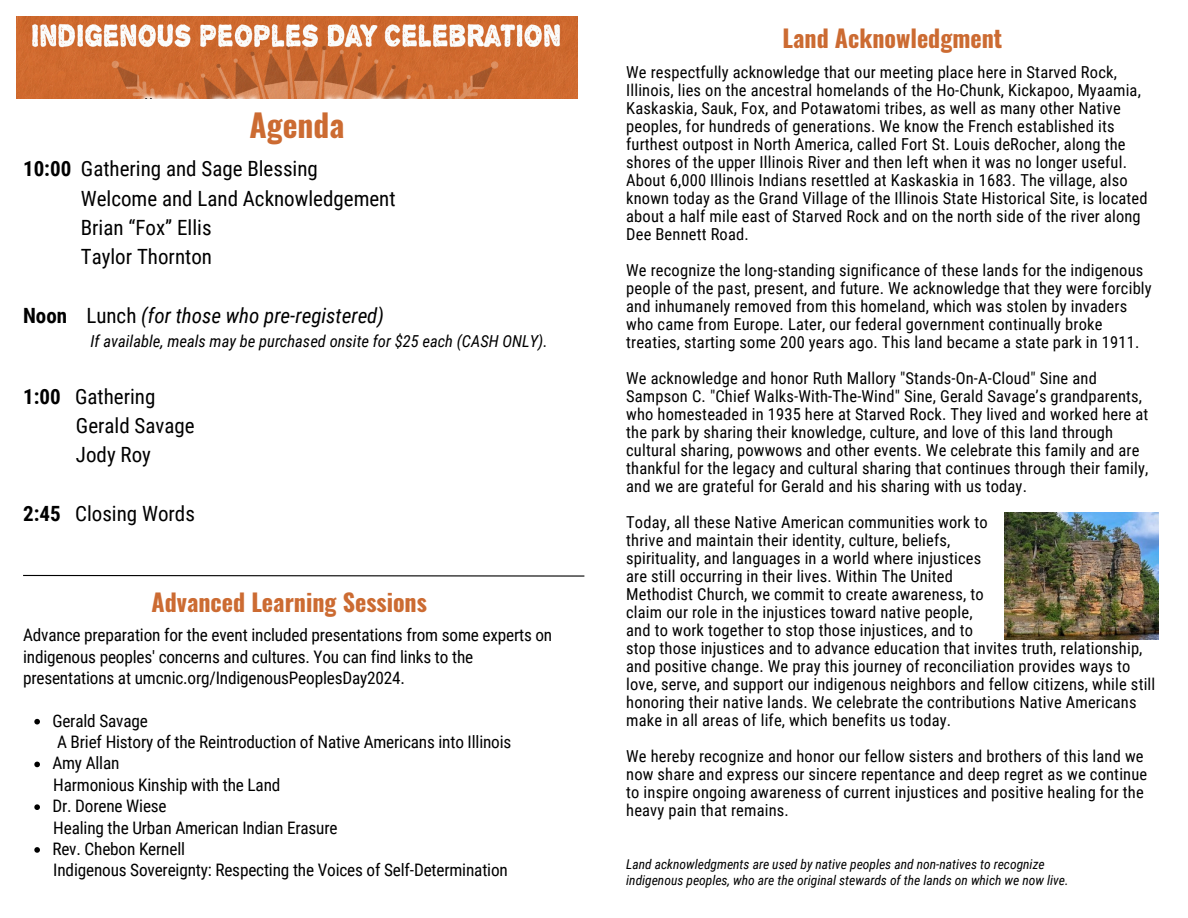
<style>
.page{position:relative;width:1188px;height:918px;background:#fff}
.page>*{position:absolute;margin:0;border:0;box-sizing:border-box;transform-origin:0 0}
.t1{font:700 31.5px "Oswald";color:#cc6b32}
.t2{font:700 24px "Oswald";color:#cc6b32}
.t3{font:21px/29.2px "Roboto Condensed";color:#000}
.t4{font:italic 21px "Roboto Condensed";color:#000}
.t5{font:17.25px/21.3px "Roboto Condensed";letter-spacing:-.01em;color:#000}
.t6{font:16.5px/18px "Roboto Condensed";letter-spacing:.01em;color:#000}
.t7{font:italic 16.5px "Roboto Condensed";color:#000}
.t8{font:italic 13.5px/15.8px "Roboto Condensed";color:#000}
.s1{font-weight:700}
.s2{font-weight:700;font-style:normal}
.s3{font-style:normal}
</style>
<div class="page">
<img style="left:16px;top:17px;width:562px;height:82px">
<img style="left:1005px;top:512px;width:154px;height:127px">
<svg style="left:34px;top:719px;width:6px;height:5px"></svg>
<svg style="left:34px;top:762px;width:6px;height:5px"></svg>
<svg style="left:34px;top:804px;width:6px;height:6px"></svg>
<svg style="left:34px;top:847px;width:6px;height:6px"></svg>
<svg style="left:23px;top:574px;width:562px;height:3px"></svg>
<h3 class="t1" style="left:250px;top:100px;width:96px">Agenda</h3>
<h1 class="t3" style="left:81px;top:154px;width:316px;text-indent:-58px"><span class="s1">10:00</span> Gathering and Sage Blessing<br>Welcome and Land Acknowledgement<br>Brian “Fox” Ellis<br>Taylor Thornton</h1>
<h3 class="t4" style="left:23px;top:303px;width:363px"><span class="s2">Noon</span> <span class="s3">Lunch</span> (for those who pre-registered)</h3>
<h3 class="t7" style="left:90px;top:332px;width:459px">If available, meals may be purchased onsite for $25 each (CASH ONLY).</h3>
<h4 class="t3" style="left:76px;top:382px;width:120px;text-indent:-53px"><span class="s1">1:00</span> Gathering<br>Gerald Savage<br>Jody Roy</h4>
<h3 class="t3" style="left:23px;top:499px;width:173px"><span class="s1">2:45</span> Closing Words</h3>
<p class="t2" style="left:152px;top:583px;width:277px">Advanced Learning Sessions</p>
<p class="t5" style="left:23px;top:625px;width:531px">Advance preparation for the event included presentations from some experts on indigenous peoples' concerns and cultures. You can find links to the presentations at umcnic.org/IndigenousPeoplesDay2024.</p>
<h4 class="t5" style="left:52px;top:710px;width:97px">Gerald Savage</h4>
<h2 class="t5" style="left:57px;top:732px;width:456px">A Brief History of the Reintroduction of Native Americans into Illinois</h2>
<h4 class="t5" style="left:52px;top:753px;width:69px">Amy Allan</h4>
<h4 class="t5" style="left:53px;top:774px;width:229px">Harmonious Kinship with the Land</h4>
<h4 class="t5" style="left:52px;top:796px;width:116px">Dr. Dorene Wiese</h4>
<h4 class="t5" style="left:53px;top:817px;width:286px">Healing the Urban American Indian Erasure</h4>
<p class="t5" style="left:52px;top:838px;width:134px">Rev. Chebon Kernell</p>
<p class="t5" style="left:53px;top:860px;width:456px">Indigenous Sovereignty: Respecting the Voices of Self-Determination</p>
<p class="t2" style="left:783px;top:20px;width:221px">Land Acknowledgment</p>
<h2 class="t6" style="left:626px;top:64px;width:523px">We respectfully acknowledge that our meeting place here in Starved Rock, Illinois, lies on the ancestral homelands of the Ho-Chunk, Kickapoo, Myaamia, Kaskaskia, Sauk, Fox, and Potawatomi tribes, as well as many other Native peoples, for hundreds of generations. We know the French established its furthest outpost in North America, called Fort St. Louis deRocher, along the shores of the upper Illinois River and then left when it was no longer useful.<br>About 6,000 Illinois Indians resettled at Kaskaskia in 1683. The village, also known today as the Grand Village of the Illinois State Historical Site, is located about a half mile east of Starved Rock and on the north side of the river along Dee Bennett Road.</h2>
<h4 class="t6" style="left:626px;top:262px;width:527px">We recognize the long-standing significance of these lands for the indigenous people of the past, present, and future. We acknowledge that they were forcibly and inhumanely removed from this homeland, which was stolen by invaders who came from Europe. Later, our federal government continually broke treaties, starting some 200 years ago. This land became a state park in 1911.</h4>
<p class="t6" style="left:626px;top:370px;width:524px">We acknowledge and honor Ruth Mallory "Stands-On-A-Cloud" Sine and Sampson C. "Chief Walks-With-The-Wind" Sine, Gerald Savage’s grandparents, who homesteaded in 1935 here at Starved Rock. They lived and worked here at the park by sharing their knowledge, culture, and love of this land through cultural sharing, powwows and other events. We celebrate this family and are thankful for the legacy and cultural sharing that continues through their family, and we are grateful for Gerald and his sharing with us today.</p>
<h4 class="t6" style="left:626px;top:514px;width:531px">Today, all these Native American communities work to<br>thrive and maintain their identity, culture, beliefs,<br>spirituality, and languages in a world where injustices<br>are still occurring in their lives. Within The United<br>Methodist Church, we commit to create awareness, to<br>claim our role in the injustices toward native people,<br>and to work together to stop those injustices, and to<br>stop those injustices and to advance education that invites truth, relationship, and positive change. We pray this journey of reconciliation provides ways to love, serve, and support our indigenous neighbors and fellow citizens, while still</h4>
<p class="t6" style="left:626px;top:694px;width:512px">honoring their native lands. We celebrate the contributions Native Americans make in all areas of life, which benefits us today.</p>
<p class="t6" style="left:626px;top:748px;width:523px">We hereby recognize and honor our fellow sisters and brothers of this land we now share and express our sincere repentance and deep regret as we continue to inspire ongoing awareness of current injustices and positive healing for the heavy pain that remains.</p>
<h4 class="t8" style="left:626px;top:856px;width:444px">Land acknowledgments are used by native peoples and non-natives to recognize indigenous peoples, who are the original stewards of the lands on which we now live.</h4>
</div>
